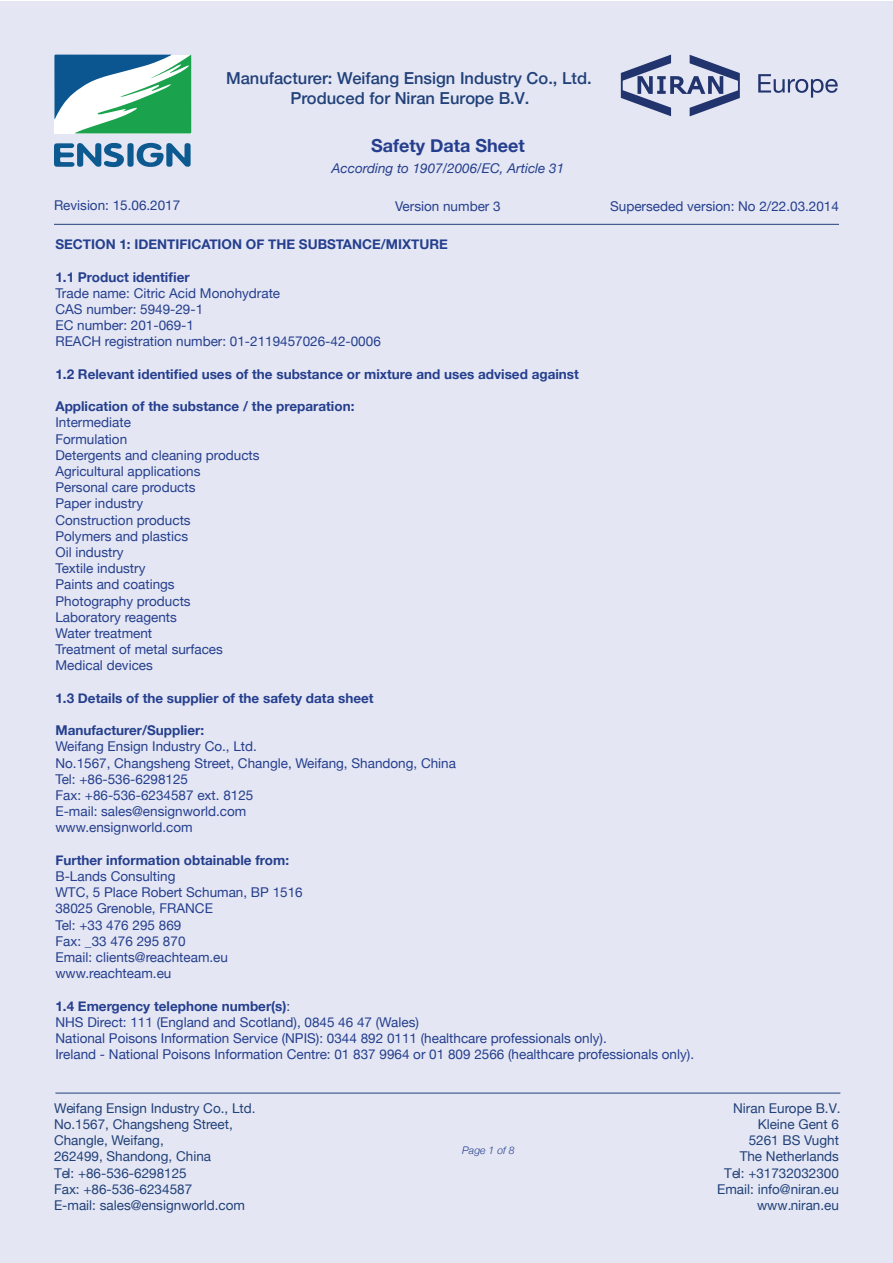
<style>
.page{position:relative;width:893px;height:1263px;background:#fff}
.page>*{position:absolute;margin:0;border:0;box-sizing:border-box;transform-origin:0 0}
.t1{font:700 18px "Helvetica Neue";color:#253f8e}
.t2{font:500 16.5px/19.8px "Helvetica Neue";color:#214179;text-align:center}
.t3{font:13.5px/16.2px "Helvetica Neue";color:#253f8e}
.t4{font:700 13.5px "Helvetica Neue";color:#253f8e}
.t5{font:13.5px/16.2px "Helvetica Neue";color:#214179;text-align:right}
.t6{font:italic 13.5px "Helvetica Neue";color:#253f8e}
.t7{font:italic 300 10.5px "Helvetica Neue";color:#253f8e}
.s1{font-weight:700}
</style>
<div class="page">
<div style="left:0;top:1px;width:893px;height:1262px;background:#e4e6f3"></div>
<svg style="left:758px;top:74px;width:80px;height:24px"></svg>
<svg style="left:621px;top:55px;width:119px;height:61px"></svg>
<svg style="left:54px;top:55px;width:137px;height:78px;background:#71b4a4"></svg>
<svg style="left:54px;top:142px;width:137px;height:25px"></svg>
<hr style="left:54px;top:224px;width:785px;height:1px;background:#214179">
<hr style="left:55px;top:1093px;width:785px;height:1px;background:#214179">
<p class="t2" style="left:226px;top:67px;width:367px">Manufacturer: Weifang Ensign Industry Co., Ltd.<br>Produced for Niran Europe B.V.</p>
<h1 class="t1" style="left:371px;top:131px;width:155px">Safety Data Sheet</h1>
<p class="t6" style="left:331px;top:159px;width:234px">According to 1907/2006/EC, Article 31</p>
<p class="t3" style="left:54px;top:198px;width:128px">Revision: 15.06.2017</p>
<p class="t3" style="left:395px;top:199px;width:107px">Version number 3</p>
<p class="t3" style="left:610px;top:199px;width:230px">Superseded version: No 2/22.03.2014</p>
<p class="t4" style="left:55px;top:234px;width:394px">SECTION 1: IDENTIFICATION OF THE SUBSTANCE/MIXTURE</p>
<p class="t4" style="left:55px;top:266px;width:136px">1.1 Product identifier</p>
<p class="t3" style="left:55px;top:286px;width:327px">Trade name: Citric Acid Monohydrate<br>CAS number: 5949-29-1<br>EC number: 201-069-1<br>REACH registration number: 01-2119457026-42-0006</p>
<p class="t4" style="left:55px;top:363px;width:525px">1.2 Relevant identified uses of the substance or mixture and uses advised against</p>
<p class="t4" style="left:55px;top:396px;width:300px">Application of the substance / the preparation:</p>
<p class="t3" style="left:55px;top:415px;width:206px">Intermediate<br>Formulation<br>Detergents and cleaning products<br>Agricultural applications<br>Personal care products<br>Paper industry<br>Construction products<br>Polymers and plastics<br>Oil industry<br>Textile industry<br>Paints and coatings<br>Photography products<br>Laboratory reagents<br>Water treatment<br>Treatment of metal surfaces<br>Medical devices</p>
<p class="t4" style="left:55px;top:687px;width:320px">1.3 Details of the supplier of the safety data sheet</p>
<p class="t4" style="left:55px;top:720px;width:150px">Manufacturer/Supplier:</p>
<p class="t3" style="left:55px;top:739px;width:402px">Weifang Ensign Industry Co., Ltd.<br>No.1567, Changsheng Street, Changle, Weifang, Shandong, China Tel: +86-536-6298125<br>Fax: +86-536-6234587 ext. 8125<br>E-mail: sales@ensignworld.com<br>www.ensignworld.com</p>
<p class="t4" style="left:55px;top:849px;width:235px">Further information obtainable from:</p>
<p class="t3" style="left:55px;top:869px;width:249px">B-Lands Consulting<br>WTC, 5 Place Robert Schuman, BP 1516<br>38025 Grenoble, FRANCE<br>Tel: +33 476 295 869<br>Fax: _33 476 295 870<br>Email: clients@reachteam.eu www.reachteam.eu</p>
<p class="t3" style="left:55px;top:998px;width:640px"><span class="s1">1.4 Emergency telephone number(s)</span>:<br>NHS Direct: 111 (England and Scotland), 0845 46 47 (Wales)<br>National Poisons Information Service (NPIS): 0344 892 0111 (healthcare professionals only).<br>Ireland - National Poisons Information Centre: 01 837 9964 or 01 809 2566 (healthcare professionals only).</p>
<p class="t5" style="left:54px;top:1100px;width:203px;text-align:left">Weifang Ensign Industry Co., Ltd.<br>No.1567, Changsheng Street,<br>Changle, Weifang,<br>262499, Shandong, China<br>Tel: +86-536-6298125<br>Fax: +86-536-6234587<br>E-mail: sales@ensignworld.com</p>
<p class="t7" style="left:462px;top:1142px;width:54px">Page 1 of 8</p>
<p class="t5" style="left:717px;top:1100px;width:125px">Niran Europe B.V.<br>Kleine Gent 6<br>5261 BS Vught<br>The Netherlands<br>Tel: +31732032300<br>Email: info@niran.eu www.niran.eu</p>
</div>
